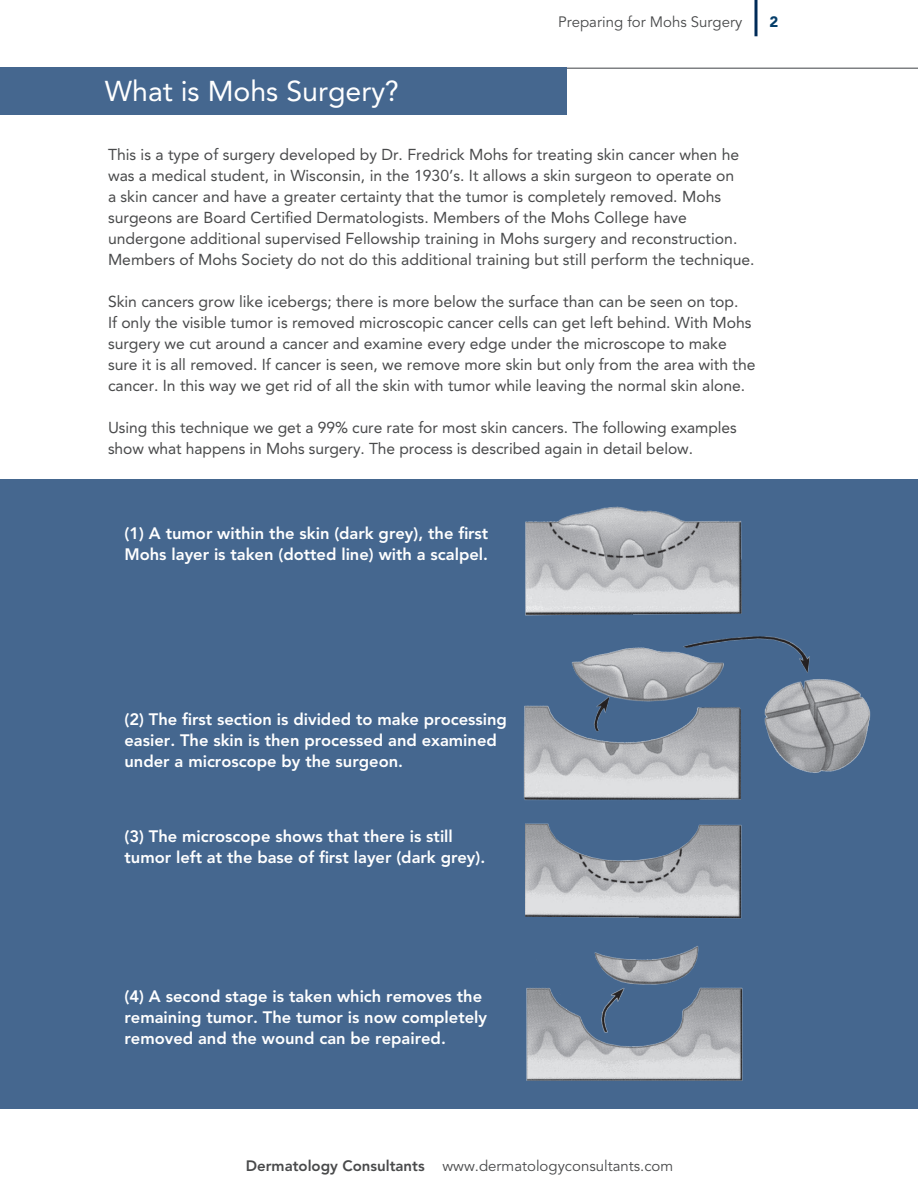
<style>
.page{position:relative;width:918px;height:1188px;background:#fff}
.page>*{position:absolute;margin:0;border:0;box-sizing:border-box;transform-origin:0 0}
.t1{font:28.5px "Avenir";color:#fff}
.t2{font:800 16.5px/21px "Avenir";color:#fff}
.Main{font:15.75px/21px "Avenir";color:#494a4b}
.t3{font:15px "Avenir";color:#494a4b}
.t4{font:900 15px "Avenir";color:#053e6a}
.s1{font-weight:800}
</style>
<div class="page">
<hr style="left:0;top:68px;width:918px;height:1px;background:#7e8083">
<svg style="left:754px;top:0;width:4px;height:36px"></svg>
<div style="left:0;top:479px;width:918px;height:630px;background:#45678f"></div>
<div style="left:0;top:68px;width:567px;height:47px;background:#45678f"></div>
<img style="left:525px;top:506px;width:217px;height:110px">
<img style="left:523px;top:636px;width:348px;height:164px">
<img style="left:525px;top:823px;width:217px;height:96px">
<img style="left:526px;top:946px;width:217px;height:135px">
<p class="t3" style="left:558px;top:13px;width:186px">Preparing for Mohs Surgery</p>
<p class="t4" style="left:770px;top:13px;width:10px">2</p>
<p class="t1" style="left:105px;top:75px;width:296px">What is Mohs Surgery?</p>
<p class="Main" style="left:108px;top:145px;width:648px">This is a type of surgery developed by Dr. Fredrick Mohs for treating skin cancer when he was a medical student, in Wisconsin, in the 1930’s. It allows a skin surgeon to operate on<br>a skin cancer and have a greater certainty that the tumor is completely removed. Mohs surgeons are Board Certified Dermatologists. Members of the Mohs College have undergone additional supervised Fellowship training in Mohs surgery and reconstruction.<br>Members of Mohs Society do not do this additional training but still perform the technique.</p>
<p class="Main" style="left:108px;top:292px;width:649px">Skin cancers grow like icebergs; there is more below the surface than can be seen on top.<br>If only the visible tumor is removed microscopic cancer cells can get left behind. With Mohs surgery we cut around a cancer and examine every edge under the microscope to make sure it is all removed. If cancer is seen, we remove more skin but only from the area with the cancer. In this way we get rid of all the skin with tumor while leaving the normal skin alone.</p>
<p class="Main" style="left:108px;top:418px;width:630px">Using this technique we get a 99% cure rate for most skin cancers. The following examples show what happens in Mohs surgery. The process is described again in detail below.</p>
<p class="t2" style="left:124px;top:523px;width:365px">(1) A tumor within the skin (dark grey), the first<br>Mohs layer is taken (dotted line) with a scalpel.</p>
<p class="t2" style="left:124px;top:709px;width:384px">(2) The first section is divided to make processing easier. The skin is then processed and examined under a microscope by the surgeon.</p>
<p class="t2" style="left:124px;top:826px;width:362px">(3) The microscope shows that there is still tumor left at the base of first layer (dark grey).</p>
<p class="t2" style="left:124px;top:986px;width:364px">(4) A second stage is taken which removes the remaining tumor. The tumor is now completely removed and the wound can be repaired.</p>
<p class="t3" style="left:246px;top:1158px;width:429px"><span class="s1">Dermatology Consultants</span> www.dermatologyconsultants.com</p>
</div>
